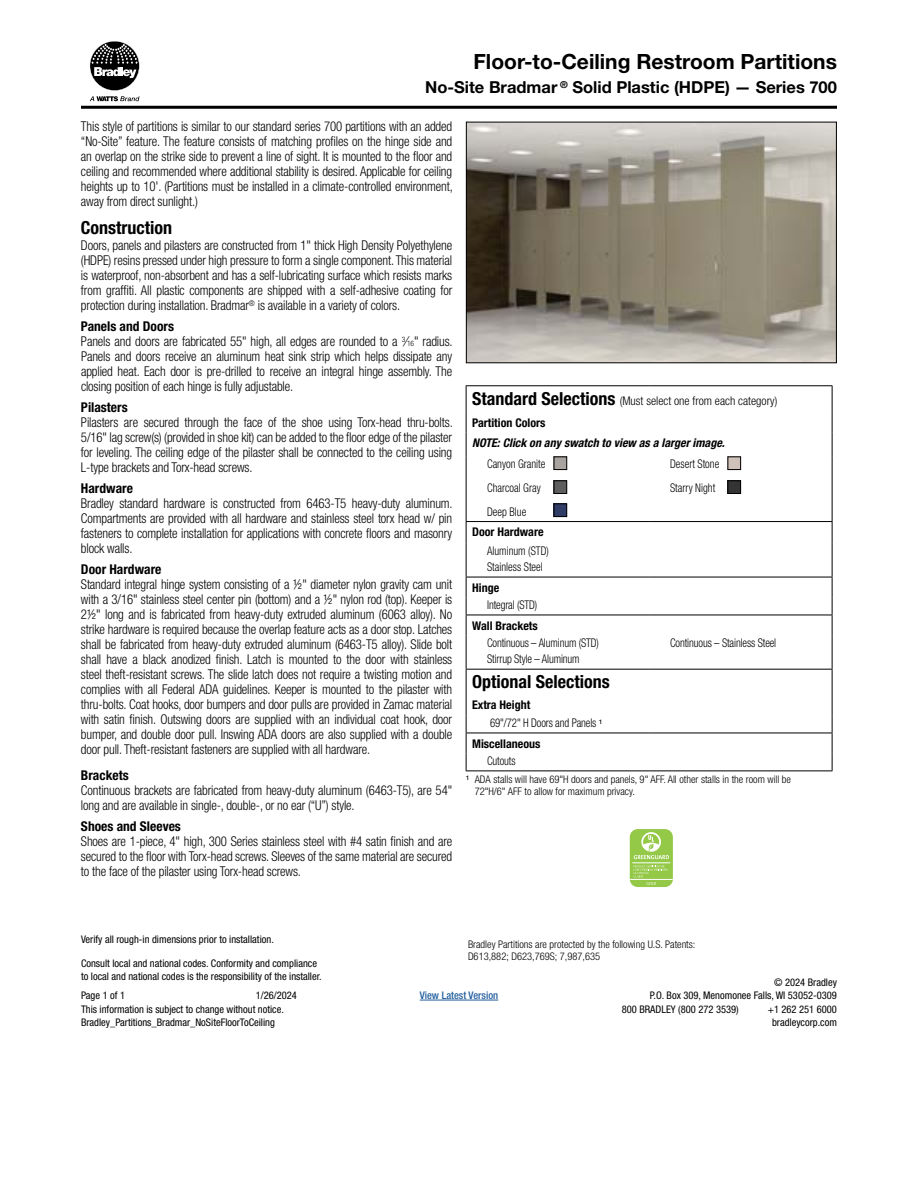
<style>
.page{position:relative;width:918px;height:1188px;background:#fff}
.page>*{position:absolute;margin:0;border:0;box-sizing:border-box;transform-origin:0 0}
.t1{font:700 21px "Helvetica Neue LT Std";color:#000}
.t2{font:700 condensed 18px "Helvetica Neue LT Std";color:#000}
.t3{font:700 16.5px "Helvetica Neue LT Std";color:#000}
.t4{font:300 condensed 13.5px/15px "Helvetica Neue LT Std";letter-spacing:-.01em;color:#000;text-align:justify;scale:.95 1}
.t5{font:700 condensed 13.5px "Helvetica Neue LT Std";color:#000}
.t6{font:300 condensed 12px/24px "Helvetica Neue LT Std";color:#000;scale:.9 1}
.t7{font:300 condensed 12px/22px "Helvetica Neue LT Std";color:#000}
.t8{font:italic 700 condensed 12px "Helvetica Neue LT Std";color:#000}
.t9{font:700 condensed 12px "Helvetica Neue LT Std";color:#000}
.t10{font:condensed 10.5px/13.5px "Helvetica Neue LT Std";color:#000}
.t11{font:300 condensed 10.5px/12px "Helvetica Neue LT Std";color:#000}
.t12{font:500 condensed 10.5px "Helvetica Neue LT Std";color:#215e9e}
.s1{font-weight:700}
.s2{font-size:7.35px}
.s3{font-weight:700;font-size:18px}
.s4{font-family:"Helvetica LT Std Fractions";font-weight:400;font-stretch:normal;font-size:10.5px}
.s5{font-family:"Helvetica LT Std Fractions";font-weight:400;font-stretch:normal}
</style>
<div class="page">
<hr style="left:81px;top:106px;width:756px;height:3px;background:#000">
<svg style="left:90px;top:41px;width:50px;height:60px"></svg>
<hr style="left:420px;top:1000px;width:78px;height:1px;background:#215e9e">
<img style="left:468px;top:124px;width:367px;height:237px">
<div style="left:466px;top:122px;width:371px;height:241px;border:1px solid #000"></div>
<hr style="left:466px;top:385px;width:183px;height:1px;background:#000">
<hr style="left:649px;top:385px;width:183px;height:1px;background:#000">
<svg style="left:466px;top:386px;width:1px;height:70px"></svg>
<svg style="left:832px;top:386px;width:1px;height:70px"></svg>
<hr style="left:466px;top:456px;width:1px;height:65px;background:#000">
<hr style="left:832px;top:456px;width:1px;height:65px;background:#000">
<hr style="left:466px;top:615px;width:183px;height:1px;background:#000">
<hr style="left:649px;top:615px;width:183px;height:1px;background:#000">
<hr style="left:466px;top:669px;width:183px;height:1px;background:#000">
<hr style="left:649px;top:669px;width:183px;height:1px;background:#000">
<hr style="left:466px;top:771px;width:183px;height:1px;background:#000">
<hr style="left:649px;top:771px;width:183px;height:1px;background:#000">
<hr style="left:466px;top:521px;width:183px;height:1px;background:#000">
<svg style="left:466px;top:522px;width:1px;height:21px"></svg>
<hr style="left:649px;top:521px;width:183px;height:1px;background:#000">
<svg style="left:832px;top:522px;width:1px;height:21px"></svg>
<hr style="left:466px;top:543px;width:1px;height:34px;background:#000">
<hr style="left:832px;top:543px;width:1px;height:34px;background:#000">
<hr style="left:466px;top:577px;width:183px;height:1px;background:#000">
<hr style="left:649px;top:577px;width:183px;height:1px;background:#000">
<svg style="left:466px;top:577px;width:1px;height:194px"></svg>
<svg style="left:832px;top:577px;width:1px;height:194px"></svg>
<hr style="left:466px;top:733px;width:183px;height:1px;background:#000">
<hr style="left:649px;top:733px;width:183px;height:1px;background:#000">
<div style="left:630px;top:829px;width:43px;height:58px;background:#94c947;border-radius:8px"></div>
<hr style="left:630px;top:879px;width:43px;height:1px;background:#fff">
<svg style="left:634px;top:865px;width:34px;height:20px"></svg>
<hr style="left:632px;top:863px;width:38px;height:1px;background:#fff">
<svg style="left:634px;top:832px;width:35px;height:27px"></svg>
<svg style="left:556px;top:458px;width:9px;height:10px"></svg>
<div style="left:554px;top:456px;width:13px;height:14px;border:1px solid #000"></div>
<svg style="left:556px;top:482px;width:9px;height:10px"></svg>
<div style="left:554px;top:480px;width:13px;height:14px;border:1px solid #000"></div>
<svg style="left:556px;top:505px;width:9px;height:10px"></svg>
<div style="left:554px;top:503px;width:13px;height:14px;border:1px solid #000"></div>
<svg style="left:730px;top:482px;width:9px;height:10px"></svg>
<div style="left:728px;top:480px;width:13px;height:14px;border:1px solid #000"></div>
<svg style="left:730px;top:458px;width:9px;height:10px"></svg>
<div style="left:728px;top:456px;width:13px;height:14px;border:1px solid #000"></div>
<h1 class="t1" style="left:474px;top:49px;width:365px">Floor-to-Ceiling Restroom Partitions</h1>
<p class="t3" style="left:425px;top:77px;width:413px">No-Site Bradmar <sup>®</sup> Solid Plastic (HDPE) — Series 700</p>
<p class="t4" style="left:81px;top:119px;width:393px">This style of partitions is similar to our standard series 700 partitions with an added “No-Site” feature. The feature consists of matching profiles on the hinge side and an overlap on the strike side to prevent a line of sight. It is mounted to the floor and ceiling and recommended where additional stability is desired. Applicable for ceiling heights up to 10'. (Partitions must be installed in a climate-controlled environment, away from direct sunlight.)</p>
<h2 class="t2" style="left:81px;top:217px;width:93px">Construction</h2>
<p class="t4" style="left:81px;top:238px;width:392px">Doors, panels and pilasters are constructed from 1" thick High Density Polyethylene (HDPE) resins pressed under high pressure to form a single component. This material is waterproof, non-absorbent and has a self-lubricating surface which resists marks from graffiti. All plastic components are shipped with a self-adhesive coating for protection during installation. Bradmar<sup>®</sup> is available in a variety of colors.</p>
<p class="t4" style="left:81px;top:319px;width:393px;text-align:left"><span class="s1">Panels and Doors<br></span>Panels and doors are fabricated 55" high, all edges are rounded to a <sup>3</sup>⁄<span class="s2">16</span>" radius.<br>Panels and doors receive an aluminum heat sink strip which helps dissipate any applied heat. Each door is pre-drilled to receive an integral hinge assembly. The closing position of each hinge is fully adjustable.</p>
<p class="t5" style="left:81px;top:399px;width:48px">Pilasters</p>
<p class="t4" style="left:81px;top:415px;width:393px">Pilasters are secured through the face of the shoe using Torx-head thru-bolts.<br>5/16" lag screw(s) (provided in shoe kit) can be added to the floor edge of the pilaster for leveling. The ceiling edge of the pilaster shall be connected to the ceiling using L‑type brackets and Torx-head screws.</p>
<p class="t5" style="left:81px;top:480px;width:53px">Hardware</p>
<p class="t4" style="left:81px;top:496px;width:393px">Bradley standard hardware is constructed from 6463-T5 heavy-duty aluminum.<br>Compartments are provided with all hardware and stainless steel torx head w/ pin fasteners to complete installation for applications with concrete floors and masonry block walls.</p>
<p class="t5" style="left:81px;top:561px;width:82px">Door Hardware</p>
<p class="t4" style="left:81px;top:577px;width:392px">Standard integral hinge system consisting of a ½" diameter nylon gravity cam unit with a 3/16" stainless steel center pin (bottom) and a ½" nylon rod (top). Keeper is 2½" long and is fabricated from heavy-duty extruded aluminum (6063 alloy). No strike hardware is required because the overlap feature acts as a door stop. Latches shall be fabricated from heavy-duty extruded aluminum (6463-T5 alloy). Slide bolt shall have a black anodized finish. Latch is mounted to the door with stainless steel theft‑resistant screws. The slide latch does not require a twisting motion and complies with all Federal ADA guidelines. Keeper is mounted to the pilaster with thru‑bolts. Coat hooks, door bumpers and door pulls are provided in Zamac material with satin finish. Outswing doors are supplied with an individual coat hook, door bumper, and double door pull. Inswing ADA doors are also supplied with a double door pull. Theft‑resistant fasteners are supplied with all hardware.</p>
<p class="t5" style="left:81px;top:767px;width:49px">Brackets</p>
<p class="t4" style="left:81px;top:782px;width:392px">Continuous brackets are fabricated from heavy-duty aluminum (6463-T5), are 54" long and are available in single-, double-, or no ear (“U”) style.</p>
<p class="t5" style="left:81px;top:818px;width:101px">Shoes and Sleeves</p>
<p class="t4" style="left:81px;top:833px;width:392px">Shoes are 1-piece, 4" high, 300 Series stainless steel with #4 satin finish and are secured to the floor with Torx-head screws. Sleeves of the same material are secured to the face of the pilaster using Torx-head screws.</p>
<p class="t7" style="left:472px;top:389px;width:307px"><span class="s3">Standard Selections</span> (Must select one from each category)<br><span class="s1">Partition Colors</span></p>
<p class="t8" style="left:472px;top:436px;width:254px">NOTE: Click on any swatch to view as a larger image.</p>
<p class="t6" style="left:487px;top:451px;width:66px">Canyon Granite<br>Charcoal Gray<br>Deep Blue</p>
<p class="t6" style="left:670px;top:451px;width:56px">Desert Stone<br>Starry Night</p>
<p class="t9" style="left:472px;top:525px;width:73px">Door Hardware</p>
<p class="t6" style="left:487px;top:542px;width:70px;line-height:16.5px">Aluminum (STD)<br>Stainless Steel</p>
<p class="t9" style="left:472px;top:580px;width:29px">Hinge</p>
<p class="t6" style="left:487px;top:593px;width:57px">Integral (STD)</p>
<p class="t9" style="left:472px;top:618px;width:67px">Wall Brackets</p>
<p class="t6" style="left:487px;top:634px;width:126px;line-height:16.5px">Continuous – Aluminum (STD)<br>Stirrup Style – Aluminum</p>
<p class="t6" style="left:670px;top:631px;width:119px">Continuous – Stainless Steel</p>
<h2 class="t2" style="left:472px;top:671px;width:139px">Optional Selections</h2>
<p class="t6" style="left:490px;top:695px;width:126px;line-height:18.3px;text-indent:-18px"><span class="s1">Extra Height<br></span>69"/72" H Doors and Panels <span class="s4">1</span></p>
<p class="t9" style="left:472px;top:736px;width:70px">Miscellaneous</p>
<p class="t6" style="left:487px;top:749px;width:33px">Cutouts</p>
<p class="t11" style="left:475px;top:773px;width:318px;text-indent:-9px"><span class="s5">1</span> ADA stalls will have 69"H doors and panels, 9" AFF. All other stalls in the room will be<br>72"H/6" AFF to allow for maximum privacy.</p>
<p class="t10" style="left:81px;top:933px;width:194px">Verify all rough-in dimensions prior to installation.</p>
<p class="t10" style="left:81px;top:958px;width:242px;line-height:12px">Consult local and national codes. Conformity and compliance to local and national codes is the responsibility of the installer.</p>
<p class="t11" style="left:468px;top:938px;width:229px">Bradley Partitions are protected by the following U.S. Patents:<br>D613,882; D623,769S; 7,987,635</p>
<p class="t10" style="left:774px;top:975px;width:64px">© 2024 Bradley</p>
<p class="t10" style="left:650px;top:988px;width:189px">P.O. Box 309, Menomonee Falls, WI 53052-0309</p>
<p class="t10" style="left:622px;top:1002px;width:119px">800 BRADLEY (800 272 3539)</p>
<p class="t10" style="left:768px;top:1002px;width:71px;text-align:center">+1 262 251 6000 bradleycorp.com</p>
<p class="t10" style="left:81px;top:988px;width:217px;text-indent:175px">1/26/2024<br>This information is subject to change without notice.<br>Bradley_Partitions_Bradmar_NoSiteFloorToCeiling</p>
<p class="t12" style="left:420px;top:989px;width:80px">View Latest Version</p>
<p class="t10" style="left:81px;top:988px;width:46px">Page 1 of 1</p>
</div>
